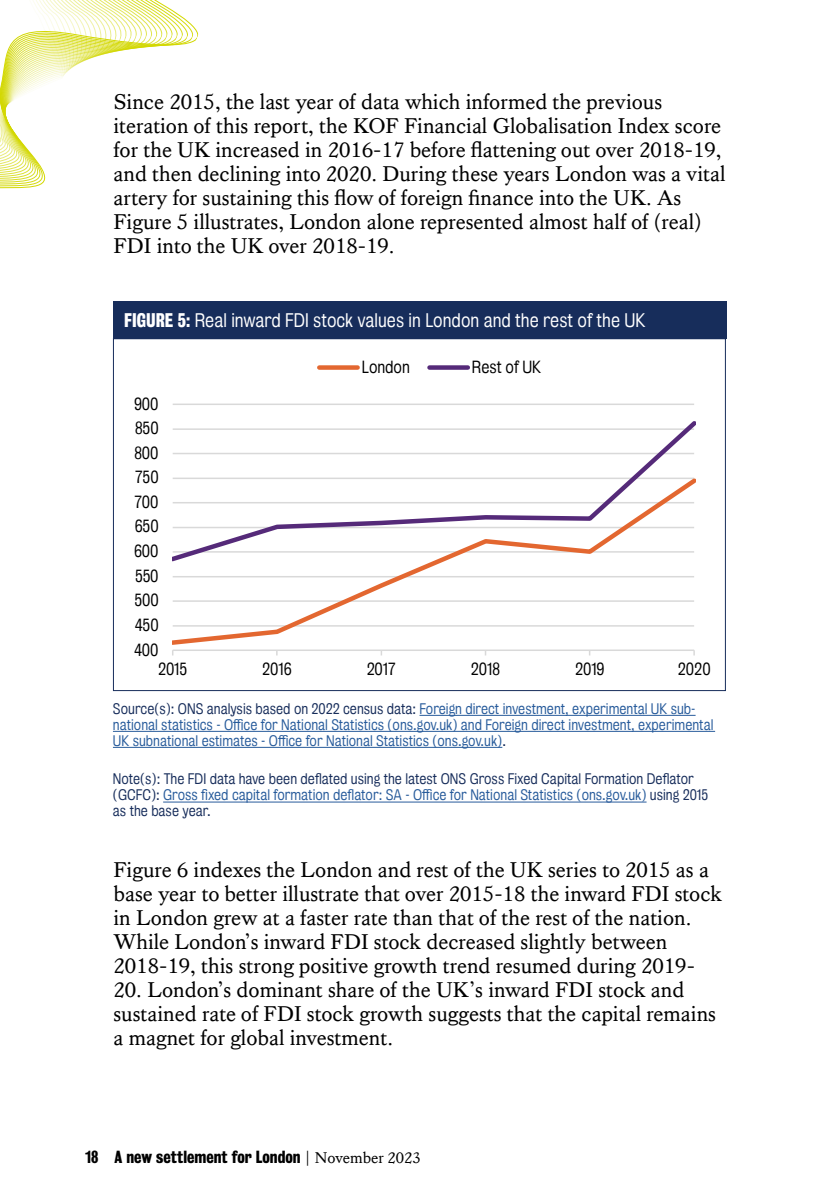
<style>
.page{position:relative;width:840px;height:1191px;background:#fff}
.page>*{position:absolute;margin:0;border:0;box-sizing:border-box;transform-origin:0 0}
.t1{font:22px/24px "Kings Caslon Text";color:#000}
.t2{font:18px "Kings Bureau Grot Five One";color:#fff}
.t3{font:16px "Kings Bureau Grot Five One";letter-spacing:-.005em;color:#000}
.t4{font:16px "Kings Bureau Grot Three Seven";color:#000}
.t5{font:14px/16px "Kings Bureau Grot Five One";color:#275b9b}
.t6{font:14px/16px "Kings Bureau Grot Five One";color:#172d5b}
.s1{font-family:"Kings Bureau Grot Three Seven"}
.s2{color:#172d5b}
.s3{color:#275b9b}
.s4{font-family:"Kings Caslon Text"}
</style>
<div class="page">
<svg style="left:0;top:0;width:199px;height:189px"></svg>
<div style="left:113px;top:301px;width:612px;height:37px;background:#172d5b"></div>
<hr style="left:173px;top:403px;width:520px;height:2px;background:#d9d9d9">
<hr style="left:173px;top:649px;width:520px;height:2px;background:#d9d9d9">
<svg style="left:172px;top:564px;width:522px;height:81px"></svg>
<svg style="left:172px;top:421px;width:523px;height:143px"></svg>
<div style="left:319px;top:365px;width:38px;height:5px;background:#e36730"></div>
<div style="left:429px;top:365px;width:38px;height:5px;background:#552a79"></div>
<hr style="left:419px;top:715px;width:276px;height:1px;background:#275b9b">
<hr style="left:113px;top:731px;width:601px;height:1px;background:#275b9b">
<hr style="left:113px;top:747px;width:389px;height:1px;background:#275b9b">
<hr style="left:163px;top:801px;width:483px;height:1px;background:#275b9b">
<p class="t1" style="left:113px;top:90px;width:613px">Since 2015, the last year of data which informed the previous iteration of this report, the KOF Financial Globalisation Index score for the UK increased in 2016-17 before flattening out over 2018-19, and then declining into 2020. During these years London was a vital artery for sustaining this flow of foreign finance into the UK. As Figure 5 illustrates, London alone represented almost half of (real)<br>FDI into the UK over 2018-19.</p>
<p class="t2" style="left:124px;top:310px;width:522px"><span class="s1">FIGURE 5:</span> Real inward FDI stock values in London and the rest of the UK</p>
<p class="t3" style="left:134px;top:395px;width:26px">900</p>
<p class="t3" style="left:135px;top:419px;width:25px">850</p>
<p class="t3" style="left:134px;top:444px;width:26px">800</p>
<p class="t3" style="left:135px;top:468px;width:25px">750</p>
<p class="t3" style="left:134px;top:493px;width:25px">700</p>
<p class="t3" style="left:135px;top:517px;width:25px">650</p>
<p class="t3" style="left:134px;top:542px;width:26px">600</p>
<p class="t3" style="left:135px;top:566px;width:25px">550</p>
<p class="t3" style="left:134px;top:591px;width:26px">500</p>
<p class="t3" style="left:135px;top:616px;width:25px">450</p>
<p class="t3" style="left:134px;top:640px;width:26px">400</p>
<p class="t3" style="left:361px;top:358px;width:50px">London</p>
<p class="t3" style="left:471px;top:358px;width:71px">Rest of UK</p>
<p class="t3" style="left:158px;top:660px;width:31px">2015</p>
<p class="t3" style="left:262px;top:660px;width:31px">2016</p>
<p class="t3" style="left:366px;top:660px;width:30px">2017</p>
<p class="t3" style="left:470px;top:660px;width:31px">2018</p>
<p class="t3" style="left:575px;top:660px;width:31px">2019</p>
<p class="t3" style="left:677px;top:660px;width:34px">2020</p>
<p class="t5" style="left:113px;top:700px;width:601px"><span class="s2">Source(s): ONS analysis based on 2022 census data:</span> Foreign direct investment, experimental UK sub&shy;national statistics - Office for National Statistics (ons.gov.uk) and Foreign direct investment, experimental<br>UK subnational estimates - Office for National Statistics (ons.gov.uk)<span class="s2">.</span></p>
<p class="t6" style="left:113px;top:771px;width:596px">Note(s): The FDI data have been deflated using the latest ONS Gross Fixed Capital Formation Deflator (GCFC): <span class="s3">Gross fixed capital formation deflator: SA - Office for National Statistics (ons.gov.uk)</span> using 2015 as the base year.</p>
<p class="t1" style="left:113px;top:858px;width:609px">Figure 6 indexes the London and rest of the UK series to 2015 as a base year to better illustrate that over 2015-18 the inward FDI stock in London grew at a faster rate than that of the rest of the nation.<br>While London’s inward FDI stock decreased slightly between 2018-19, this strong positive growth trend resumed during 2019-</p>
<p class="t1" style="left:113px;top:978px;width:603px">20. London’s dominant share of the UK’s inward FDI stock and sustained rate of FDI stock growth suggests that the capital remains a magnet for global investment.</p>
<p class="t4" style="left:85px;top:1147px;width:337px">18 A new settlement for London <span class="s4">| November 2023</span></p>
</div>
